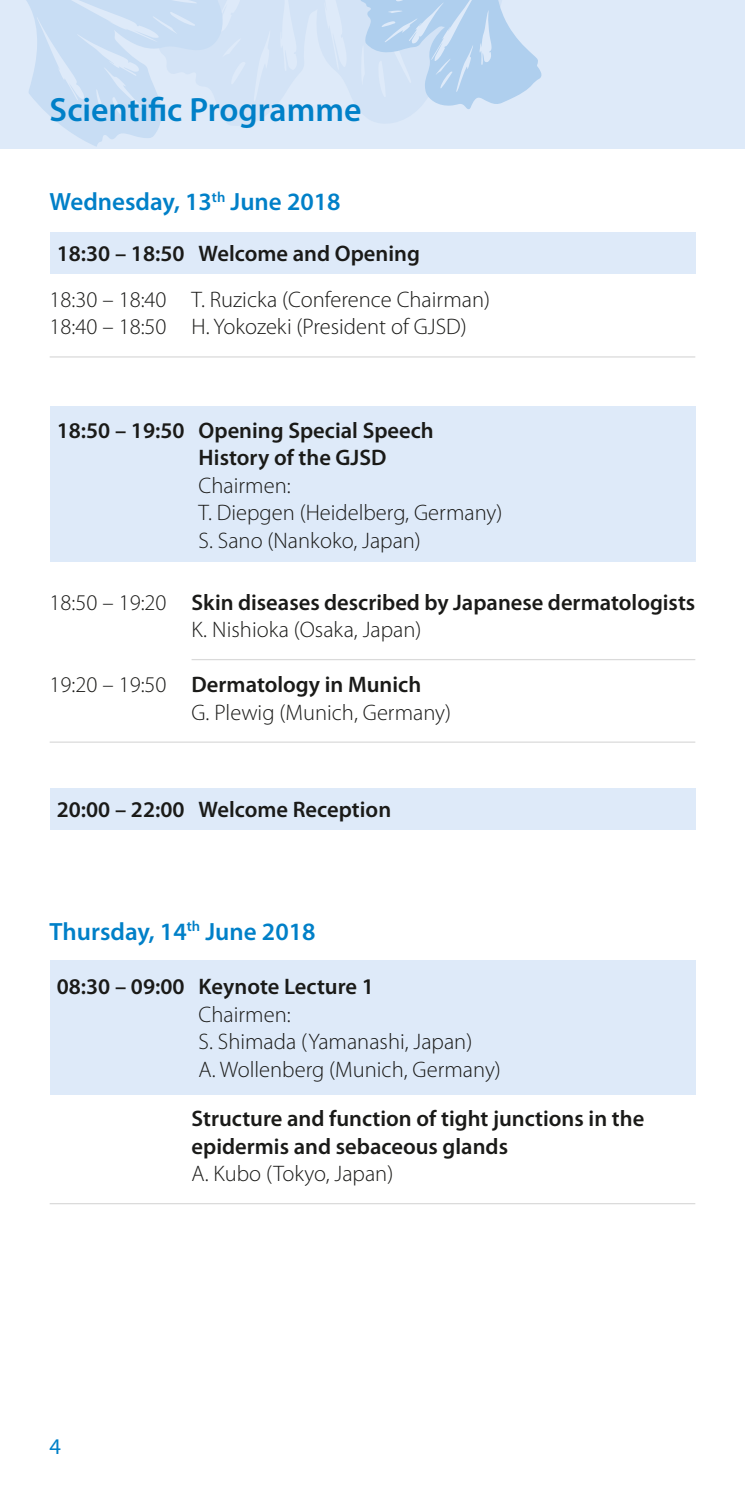
<style>
.page{position:relative;width:745px;height:1489px;background:#fff}
.page>*{position:absolute;margin:0;border:0;box-sizing:border-box;transform-origin:0 0}
.t1{font:600 33.75px "Myriad Pro";color:#0080c8}
.t2{font:600 25px "Myriad Pro";color:#0080c8}
.t3{font:600 22.5px/27.5px "Myriad Pro";color:#1a1a18}
.t4{font:300 22.5px/27.5px "Myriad Pro";color:#1a1a18}
.t5{font:22.5px "Myriad Pro";color:#0080c8}
.s1{font-weight:300}
.s2{font-weight:600}
</style>
<div class="page">
<div style="left:0;top:0;width:744px;height:149px;background:#deeaf9"></div>
<hr style="left:744px;top:0;width:1px;height:149px;background:#deeaf9">
<svg style="left:297px;top:0;width:121px;height:123px"></svg>
<svg style="left:314px;top:0;width:33px;height:70px"></svg>
<svg style="left:26px;top:0;width:271px;height:147px"></svg>
<svg style="left:355px;top:0;width:186px;height:109px"></svg>
<hr style="left:50px;top:356px;width:644px;height:1px;background:#dadada">
<hr style="left:191px;top:659px;width:503px;height:1px;background:#dadada">
<hr style="left:50px;top:741px;width:644px;height:1px;background:#dadada">
<hr style="left:50px;top:1202px;width:644px;height:2px;background:#dadada">
<div style="left:50px;top:232px;width:644px;height:42px;background:#deeaf9"></div>
<div style="left:50px;top:406px;width:644px;height:156px;background:#deeaf9"></div>
<div style="left:50px;top:787px;width:644px;height:42px;background:#deeaf9"></div>
<div style="left:50px;top:959px;width:644px;height:135px;background:#deeaf9"></div>
<h1 class="t1" style="left:50px;top:90px;width:313px">Scientific Programme</h1>
<p class="t2" style="left:50px;top:188px;width:292px">Wednesday, 13<sup>th</sup> June 2018</p>
<p class="t3" style="left:57px;top:240px;width:364px">18:30 – 18:50 Welcome and Opening</p>
<p class="t4" style="left:50px;top:286px;width:441px">18:30 – 18:40 T. Ruzicka (Conference Chairman)<br>18:40 – 18:50 H. Yokozeki (President of GJSD)</p>
<p class="t3" style="left:198px;top:416px;width:236px;text-indent:-142px">18:50 – 19:50 Opening Special Speech<br>History of the GJSD</p>
<p class="t4" style="left:198px;top:472px;width:305px">Chairmen:<br>T. Diepgen (Heidelberg, Germany)<br>S. Sano (Nankoko, Japan)</p>
<p class="t3" style="left:191px;top:588px;width:505px;text-indent:-142px"><span class="s1">18:50 – 19:20</span> Skin diseases described by Japanese dermatologists<br><span class="s1">K. Nishioka (Osaka, Japan)</span></p>
<p class="t4" style="left:191px;top:671px;width:261px;text-indent:-142px">19:20 – 19:50 <span class="s2">Dermatology in Munich<br></span>G. Plewig (Munich, Germany)</p>
<p class="t3" style="left:57px;top:796px;width:336px">20:00 – 22:00 Welcome Reception</p>
<p class="t2" style="left:50px;top:917px;width:267px">Thursday, 14<sup>th</sup> June 2018</p>
<p class="t3" style="left:57px;top:973px;width:318px">08:30 – 09:00 Keynote Lecture 1</p>
<p class="t4" style="left:198px;top:1001px;width:303px">Chairmen:<br>S. Shimada (Yamanashi, Japan)<br>A. Wollenberg (Munich, Germany)</p>
<p class="t3" style="left:191px;top:1105px;width:454px">Structure and function of tight junctions in the epidermis and sebaceous glands</p>
<p class="t4" style="left:191px;top:1160px;width:203px">A. Kubo (Tokyo, Japan)</p>
<p class="t5" style="left:50px;top:1433px;width:13px">4</p>
</div>
